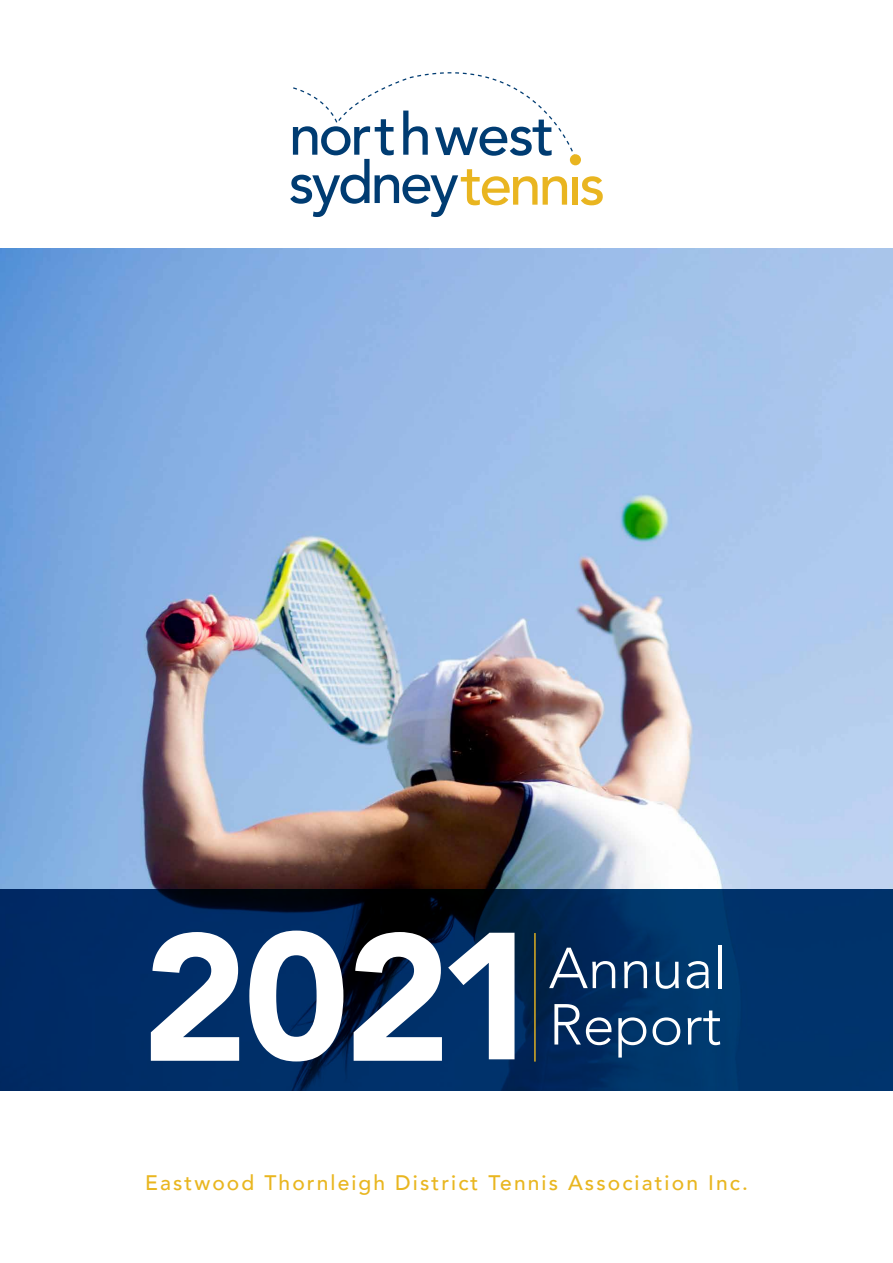
<style>
.page{position:relative;width:893px;height:1263px;background:#fff}
.page>*{position:absolute;margin:0;border:0;box-sizing:border-box;transform-origin:0 0}
.t1{font:900 178.8px "Avenir";color:#fff}
.t2{font:300 57.15px/56.4px "Avenir";color:#fff}
.t3{font:500 21px "Avenir";letter-spacing:.1em;color:#e9b620}
</style>
<div class="page">
<img style="left:0;top:249px;width:893px;height:639px">
<svg style="left:290px;top:72px;width:313px;height:145px"></svg>
<div style="left:570px;top:154px;width:11px;height:11px;background:#e9b520;border-radius:50%"></div>
<svg style="left:0;top:888px;width:893px;height:202px;background:#052959"></svg>
<svg style="left:63px;top:897px;width:830px;height:194px;background:#002b5e"></svg>
<hr style="left:534px;top:933px;width:2px;height:128px;background:#e9b620">
<h1 class="t1" style="left:142px;top:844px;width:403px">2021</h1>
<h2 class="t2" style="left:549px;top:940px;width:179px">Annual<br>Report</h2>
<p class="t3" style="left:145px;top:1165px;width:604px">Eastwood Thornleigh District Tennis Association Inc.</p>
</div>
